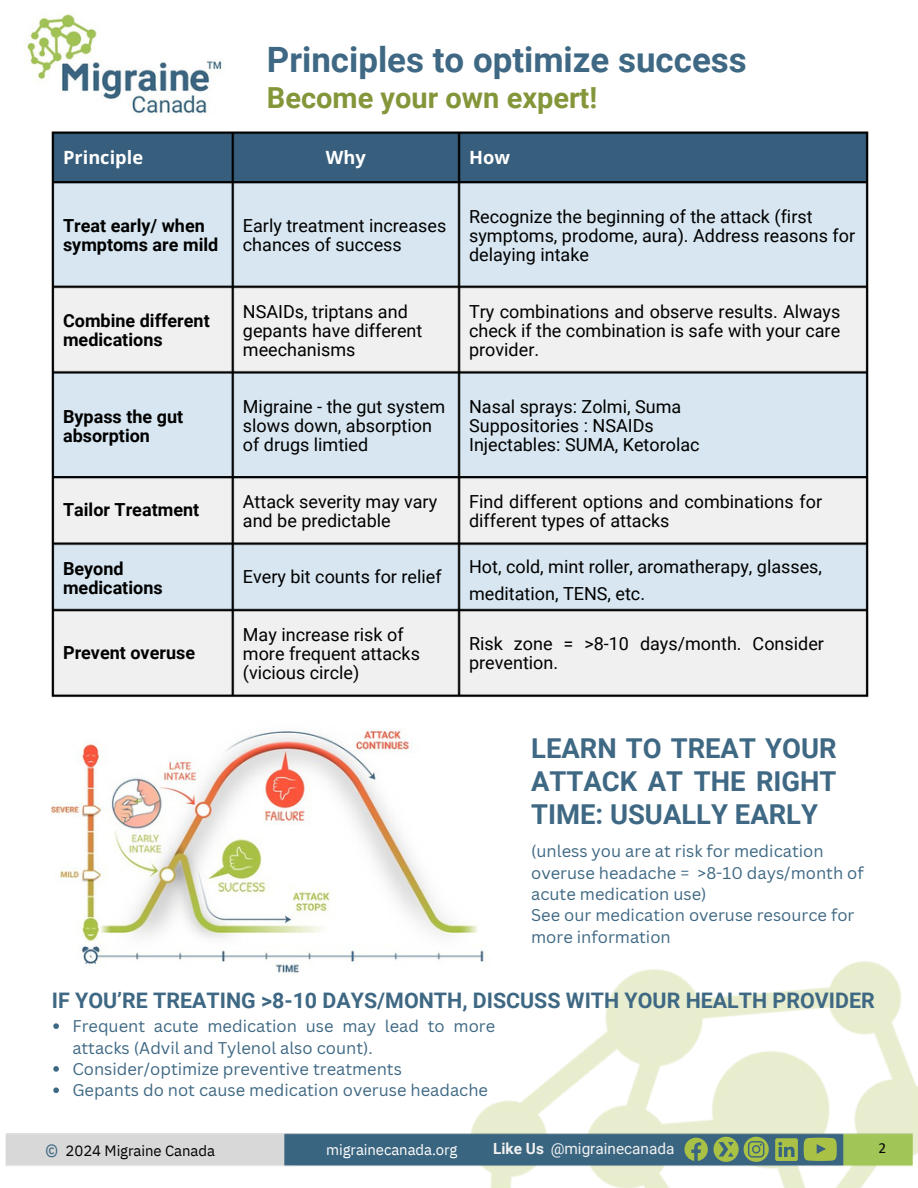
<style>
.page{position:relative;width:918px;height:1188px;background:#fff}
.page>*{position:absolute;margin:0;border:0;box-sizing:border-box;transform-origin:0 0}
.t1{font:700 34.95px "Roboto";color:#3e6883}
.t2{font:700 28.95px "Roboto";color:#84963a}
.t3{font:700 27.45px/32.7px "Roboto";color:#3e6883;text-align:justify}
.t4{font:700 21.45px "Roboto";color:#3e6883}
.t5{font:700 18.3px "Open Sans";color:#fff}
.t6{font:18px/19.2px "Roboto";color:#000}
.t7{font:700 18px/19.2px "Roboto";color:#000}
.t8{font:16.5px/21.3px "Canva Sans";color:#3e6883}
.t9{font:15.45px "Roboto";color:#f1f1f1}
.t10{font:15.3px "Calibri";color:#000}
.t11{font:15px "IBM Plex Sans";letter-spacing:-.005em;color:#000}
.t12{font:15px "IBM Plex Sans";letter-spacing:-.005em;color:#fff}
.s1{font-family:"IBM Plex Sans Cond";font-size:18px;color:#3a6580}
.s2{font-weight:700}
</style>
<div class="page">
<img style="left:472px;top:961px;width:446px;height:227px">
<img style="left:27px;top:14px;width:195px;height:100px">
<img style="left:51px;top:131px;width:818px;height:567px">
<img style="left:52px;top:729px;width:450px;height:245px">
<svg style="left:53px;top:1023px;width:6px;height:6px"></svg>
<svg style="left:53px;top:1066px;width:6px;height:6px"></svg>
<svg style="left:53px;top:1087px;width:6px;height:6px"></svg>
<img style="left:5px;top:1127px;width:913px;height:46px">
<svg style="left:684px;top:1138px;width:24px;height:23px"></svg>
<svg style="left:804px;top:1138px;width:32px;height:23px"></svg>
<svg style="left:744px;top:1137px;width:24px;height:24px"></svg>
<svg style="left:775px;top:1138px;width:23px;height:23px"></svg>
<svg style="left:714px;top:1137px;width:24px;height:24px"></svg>
<h1 class="t1" style="left:267px;top:35px;width:481px">Principles to optimize success</h1>
<h2 class="t2" style="left:267px;top:77px;width:332px">Become your own expert!</h2>
<p class="t5" style="left:63px;top:144px;width:82px">Principle</p>
<p class="t5" style="left:326px;top:144px;width:41px">Why</p>
<p class="t5" style="left:469px;top:144px;width:42px">How</p>
<p class="t7" style="left:63px;top:215px;width:157px">Treat early/ when symptoms are mild</p>
<p class="t7" style="left:63px;top:310px;width:148px">Combine different medications</p>
<p class="t7" style="left:63px;top:406px;width:122px">Bypass the gut absorption</p>
<p class="t7" style="left:63px;top:500px;width:138px">Tailor Treatment</p>
<p class="t7" style="left:63px;top:558px;width:101px">Beyond medications</p>
<p class="t7" style="left:63px;top:643px;width:134px">Prevent overuse</p>
<p class="t6" style="left:243px;top:215px;width:205px">Early treatment increases chances of success</p>
<p class="t6" style="left:243px;top:301px;width:181px">NSAIDs, triptans and gepants have different meechanisms</p>
<p class="t6" style="left:469px;top:206px;width:388px">Recognize the beginning of the attack (first symptoms, prodome, aura). Address reasons for delaying intake</p>
<p class="t6" style="left:469px;top:301px;width:373px;text-align:justify">Try combinations and observe results. Always check if the combination is safe with your care provider.</p>
<p class="t6" style="left:243px;top:396px;width:204px">Migraine - the gut system slows down, absorption of drugs limtied</p>
<p class="t6" style="left:469px;top:396px;width:232px">Nasal sprays: Zolmi, Suma<br>Suppositories : NSAIDs<br>Injectables: SUMA, Ketorolac</p>
<p class="t6" style="left:469px;top:491px;width:354px">Find different options and combinations for different types of attacks</p>
<p class="t6" style="left:469px;top:553px;width:355px;line-height:27px">Hot, cold, mint roller, aromatherapy, glasses, meditation, TENS, etc.</p>
<p class="t6" style="left:469px;top:633px;width:356px">Risk zone = &gt;8-10 days/month. Consider prevention.</p>
<p class="t6" style="left:243px;top:491px;width:196px">Attack severity may vary and be predictable</p>
<p class="t6" style="left:243px;top:566px;width:200px">Every bit counts for relief</p>
<p class="t6" style="left:243px;top:624px;width:179px">May increase risk of more frequent attacks (vicious circle)</p>
<h3 class="t3" style="left:531px;top:731px;width:307px">LEARN TO TREAT YOUR ATTACK AT THE RIGHT TIME: USUALLY EARLY</h3>
<p class="t8" style="left:531px;top:841px;width:334px">(unless you are at risk for medication overuse headache = &gt;8-10 days/month of acute medication use)<br>See our medication overuse resource for more information</p>
<p class="t4" style="left:52px;top:986px;width:824px">IF YOU’RE TREATING &gt;8-10 DAYS/MONTH, DISCUSS WITH YOUR HEALTH PROVIDER</p>
<p class="t8" style="left:72px;top:1016px;width:424px">Frequent acute medication use may lead to more attacks (Advil and Tylenol also count).<br>Consider/optimize preventive treatments<br>Gepants do not cause medication overuse headache</p>
<p class="t11" style="left:46px;top:1139px;width:171px"><span class="s1">©</span> 2024 Migraine Canada</p>
<p class="t12" style="left:326px;top:1138px;width:133px">migrainecanada.org</p>
<p class="t9" style="left:493px;top:1137px;width:183px"><span class="s2">Like Us</span> @migrainecanada</p>
<p class="t10" style="left:878px;top:1138px;width:9px">2</p>
</div>
